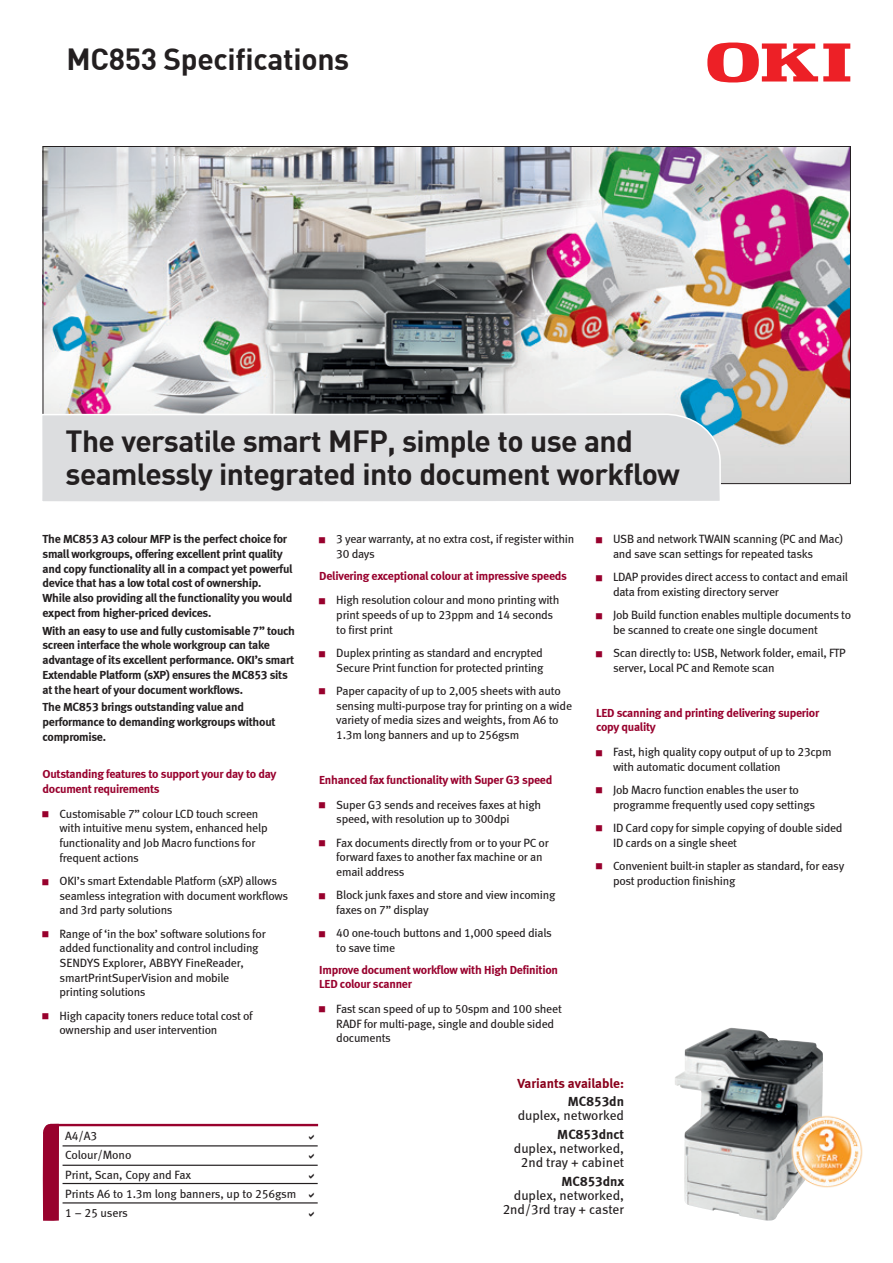
<style>
.page{position:relative;width:893px;height:1263px;background:#fff}
.page>*{position:absolute;margin:0;border:0;box-sizing:border-box;transform-origin:0 0}
.MainSubHead{font:700 30px/33px "DIN";letter-spacing:-.02em;color:#231f20}
.t1{font:13.5px/14.2px "Meta Book LF";color:#231f20;text-align:center}
.t2{font:13.5px "Meta Bold LF";color:#231f20}
.t3{font:13.5px "Meta Bold LF";letter-spacing:-.005em;color:#8a011b}
.BodyText{font:12px/14.7px "Meta Book LF";letter-spacing:-.02em;color:#231f20}
.BodyText-2{font:12px/14.7px "Meta Bold LF";letter-spacing:-.02em;color:#231f20}
.BodyText-3{font:12px/14.7px "Meta Bold LF";letter-spacing:-.02em;color:#98012d}
</style>
<div class="page">
<img style="left:45px;top:148px;width:804px;height:334px">
<img style="left:675px;top:1028px;width:148px;height:192px">
<svg style="left:707px;top:43px;width:143px;height:39px"></svg>
<svg style="left:42px;top:1123px;width:17px;height:98px;background:#a0153d"></svg>
<hr style="left:50px;top:1124px;width:268px;height:2px;background:#98012d">
<hr style="left:63px;top:1145px;width:255px;height:1px;background:#231f20">
<hr style="left:63px;top:1165px;width:255px;height:1px;background:#231f20">
<hr style="left:63px;top:1183px;width:255px;height:1px;background:#231f20">
<hr style="left:63px;top:1202px;width:255px;height:1px;background:#231f20">
<div style="left:42px;top:413px;width:680px;height:89px;background:#dcdddf"></div>
<img style="left:785px;top:1110px;width:78px;height:83px">
<p class="MainSubHead" style="left:66px;top:41px;width:284px">MC853 Specifications</p>
<p class="MainSubHead" style="left:66px;top:423px;width:616px">The versatile smart MFP, simple to use and seamlessly integrated into document workflow</p>
<p class="BodyText-2" style="left:43px;top:532px;width:251px">The MC853 A3 colour MFP is the perfect choice for small workgroups, offering excellent print quality and copy functionality all in a compact yet powerful device that has a low total cost of ownership.<br>While also providing all the functionality you would expect from higher-priced devices.</p>
<p class="BodyText-2" style="left:43px;top:623px;width:254px">With an easy to use and fully customisable 7” touch screen interface the whole workgroup can take advantage of its excellent performance. OKI’s smart Extendable Platform (sXP) ensures the MC853 sits at the heart of your document workflows.</p>
<p class="BodyText-2" style="left:43px;top:700px;width:235px">The MC853 brings outstanding value and performance to demanding workgroups without compromise.</p>
<p class="BodyText-3" style="left:43px;top:767px;width:236px">Outstanding features to support your day to day document requirements</p>
<p class="BodyText" style="left:60px;top:806px;width:210px">Customisable 7” colour LCD touch screen with intuitive menu system, enhanced help functionality and Job Macro functions for frequent actions</p>
<p class="BodyText" style="left:60px;top:873px;width:230px">OKI’s smart Extendable Platform (sXP) allows seamless integration with document workflows and 3rd party solutions</p>
<p class="BodyText" style="left:60px;top:926px;width:208px">Range of ‘in the box’ software solutions for added functionality and control including SENDYS Explorer, ABBYY FineReader, smartPrintSuperVision and mobile printing solutions</p>
<p class="BodyText" style="left:60px;top:1008px;width:195px">High capacity toners reduce total cost of ownership and user intervention</p>
<p class="BodyText" style="left:65px;top:1128px;width:33px">A4/A3</p>
<p class="BodyText" style="left:65px;top:1148px;width:68px">Colour/Mono</p>
<p class="BodyText" style="left:65px;top:1167px;width:127px">Print, Scan, Copy and Fax</p>
<p class="BodyText" style="left:65px;top:1186px;width:233px">Prints A6 to 1.3m long banners, up to 256gsm</p>
<p class="BodyText" style="left:65px;top:1205px;width:64px">1 – 25 users</p>
<p class="BodyText" style="left:336px;top:532px;width:240px">3 year warranty, at no extra cost, if register within<br>30 days</p>
<p class="BodyText-3" style="left:319px;top:568px;width:249px">Delivering exceptional colour at impressive speeds</p>
<p class="BodyText" style="left:336px;top:593px;width:225px">High resolution colour and mono printing with print speeds of up to 23ppm and 14 seconds to first print</p>
<p class="BodyText" style="left:336px;top:645px;width:209px">Duplex printing as standard and encrypted<br>Secure Print function for protected printing</p>
<p class="BodyText" style="left:336px;top:683px;width:237px">Paper capacity of up to 2,005 sheets with auto sensing multi-purpose tray for printing on a wide variety of media sizes and weights, from A6 to 1.3m long banners and up to 256gsm</p>
<p class="BodyText-3" style="left:319px;top:772px;width:235px">Enhanced fax functionality with Super G3 speed</p>
<p class="BodyText" style="left:336px;top:797px;width:206px">Super G3 sends and receives faxes at high speed, with resolution up to 300dpi</p>
<p class="BodyText" style="left:336px;top:835px;width:214px">Fax documents directly from or to your PC or forward faxes to another fax machine or an email address</p>
<p class="BodyText" style="left:336px;top:887px;width:221px">Block junk faxes and store and view incoming faxes on 7” display</p>
<p class="BodyText" style="left:336px;top:925px;width:217px">40 one-touch buttons and 1,000 speed dials to save time</p>
<p class="BodyText-3" style="left:319px;top:962px;width:240px">Improve document workflow with High Definition<br>LED colour scanner</p>
<p class="BodyText" style="left:336px;top:1001px;width:227px">Fast scan speed of up to 50spm and 100 sheet<br>RADF for multi-page, single and double sided documents</p>
<p class="BodyText" style="left:613px;top:532px;width:232px">USB and network TWAIN scanning (PC and Mac) and save scan settings for repeated tasks</p>
<p class="BodyText" style="left:613px;top:569px;width:237px">LDAP provides direct access to contact and email data from existing directory server</p>
<p class="BodyText" style="left:613px;top:607px;width:240px">Job Build function enables multiple documents to be scanned to create one single document</p>
<p class="BodyText" style="left:613px;top:645px;width:234px">Scan directly to: USB, Network folder, email, FTP server, Local PC and Remote scan</p>
<p class="BodyText-3" style="left:596px;top:705px;width:225px">LED scanning and printing delivering superior copy quality</p>
<p class="BodyText" style="left:613px;top:744px;width:220px">Fast, high quality copy output of up to 23cpm with automatic document collation</p>
<p class="BodyText" style="left:613px;top:782px;width:204px">Job Macro function enables the user to programme frequently used copy settings</p>
<p class="BodyText" style="left:613px;top:820px;width:231px">ID Card copy for simple copying of double sided<br>ID cards on a single sheet</p>
<p class="BodyText" style="left:613px;top:858px;width:233px">Convenient built-in stapler as standard, for easy post production finishing</p>
<p class="t3" style="left:518px;top:1075px;width:108px">Variants available:</p>
<p class="t2" style="left:568px;top:1093px;width:58px">MC853dn</p>
<p class="t1" style="left:518px;top:1108px;width:108px">duplex, networked</p>
<p class="t2" style="left:557px;top:1126px;width:68px">MC853dnct</p>
<p class="t1" style="left:514px;top:1141px;width:112px">duplex, networked,<br>2nd tray + cabinet</p>
<p class="t2" style="left:561px;top:1173px;width:64px">MC853dnx</p>
<p class="t1" style="left:514px;top:1188px;width:112px">duplex, networked,</p>
<p class="t1" style="left:503px;top:1202px;width:123px">2nd/3rd tray + caster</p>
</div>
